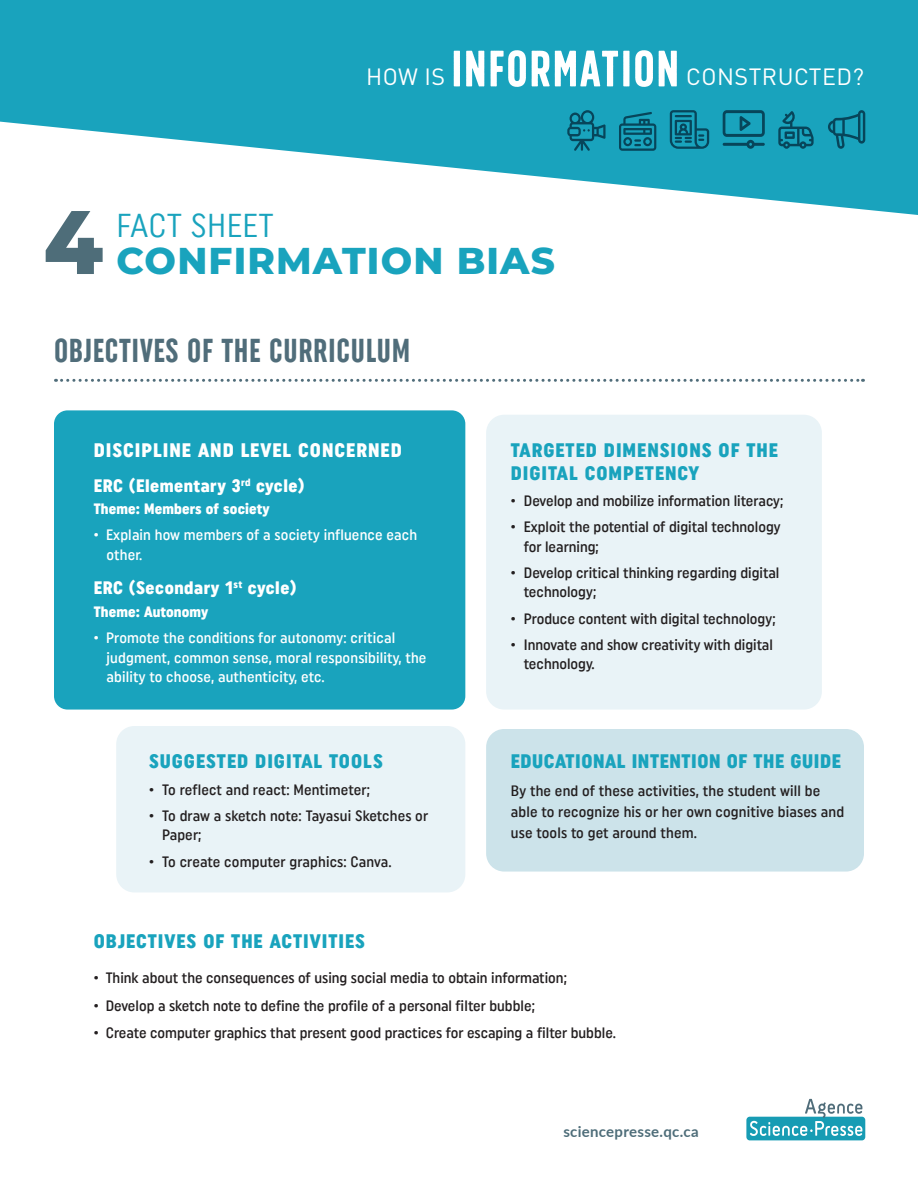
<style>
.page{position:relative;width:918px;height:1188px;background:#fff}
.page>*{position:absolute;margin:0;border:0;box-sizing:border-box;transform-origin:0 0}
.t1{font:800 90px "Montserrat";color:#4e6d79}
.Titre_1{font:51px "SS Nickson Six";letter-spacing:.02em;color:#fff}
.t2{font:800 37.35px "Montserrat";letter-spacing:.03em;color:#19a3bd}
.Titre_1-2{font:33px "Uniform Extra Condensed 3";letter-spacing:.02em;color:#506d7a}
.t3{font:33px "Uniform Condensed 6";letter-spacing:.01em;color:#19a3bd}
.t4{font:23.25px "DINOT";letter-spacing:.02em;color:#fff}
.Titre_3{font:19.5px/22.5px "Uniform Condensed 3";letter-spacing:.05em;color:#19a3bd}
.Titre_3-2{font:19.5px "Uniform Condensed 3";letter-spacing:.03em;color:#19a3bd}
.Titre_3-3{font:19.5px "Uniform Condensed 3";letter-spacing:.05em;color:#fff}
.t5{font:18px "Uniform Condensed 3";letter-spacing:.03em;color:#fff}
.t6{font:15px/19.5px "Uniform Condensed 2";color:#231f20}
.t7{font:15px/19.5px "Uniform Condensed 2";letter-spacing:.01em;color:#fff}
.t8{font:15px "Uniform Condensed 3";letter-spacing:.01em;color:#fff}
.t9{font:700 15px "Lato";letter-spacing:.02em;color:#4e6d79}
</style>
<div class="page">
<svg style="left:0;top:0;width:918px;height:215px;fill:#19a3bd"></svg>
<div style="left:54px;top:410px;width:411px;height:300px;background:#19a3bd;border-radius:14px"></div>
<div style="left:486px;top:415px;width:336px;height:295px;background:#e9f3f7;border-radius:18px"></div>
<div style="left:116px;top:726px;width:349px;height:166px;background:#e9f3f7;border-radius:18px"></div>
<div style="left:486px;top:729px;width:378px;height:143px;background:#cce3ea;border-radius:18px"></div>
<svg style="left:56px;top:379px;width:807px;height:3px"></svg>
<div style="left:746px;top:1117px;width:119px;height:23px;background:#179cb4;border-radius:3px"></div>
<svg style="left:750px;top:1099px;width:112px;height:37px"></svg>
<svg style="left:567px;top:110px;width:39px;height:41px;background:#13849d"></svg>
<svg style="left:619px;top:112px;width:37px;height:39px"></svg>
<svg style="left:670px;top:110px;width:39px;height:39px;background:#117a92"></svg>
<svg style="left:723px;top:110px;width:42px;height:39px;background:#128199"></svg>
<svg style="left:778px;top:111px;width:36px;height:38px"></svg>
<svg style="left:828px;top:110px;width:37px;height:39px"></svg>
<p class="t4" style="left:366px;top:61px;width:81px">HOW IS</p>
<p class="Titre_1" style="left:451px;top:38px;width:230px">INFORMATION</p>
<p class="t4" style="left:686px;top:61px;width:179px">CONSTRUCTED?</p>
<p class="t1" style="left:43px;top:176px;width:65px">4</p>
<p class="t3" style="left:117px;top:205px;width:159px">FACT SHEET</p>
<p class="t2" style="left:117px;top:233px;width:440px">CONFIRMATION BIAS</p>
<p class="Titre_1-2" style="left:54px;top:332px;width:358px">OBJECTIVES OF THE CURRICULUM</p>
<p class="Titre_3-3" style="left:94px;top:439px;width:310px">DISCIPLINE AND LEVEL CONCERNED</p>
<p class="t5" style="left:94px;top:475px;width:212px">ERC (Elementary 3<sup>rd</sup> cycle)</p>
<p class="t8" style="left:94px;top:500px;width:178px">Theme: Members of society</p>
<p class="t7" style="left:107px;top:525px;width:312px;text-indent:-13px">• Explain how members of a society influence each other.</p>
<p class="t5" style="left:94px;top:577px;width:204px">ERC (Secondary 1<sup>st</sup> cycle)</p>
<p class="t8" style="left:94px;top:603px;width:116px">Theme: Autonomy</p>
<p class="t7" style="left:107px;top:628px;width:321px;text-indent:-13px">• Promote the conditions for autonomy: critical judgment, common sense, moral responsibility, the ability to choose, authenticity, etc.</p>
<p class="Titre_3" style="left:149px;top:750px;width:235px">SUGGESTED DIGITAL TOOLS</p>
<p class="t6" style="left:149px;top:779px;width:222px">• To reflect and react: Mentimeter;</p>
<p class="t6" style="left:162px;top:806px;width:268px;text-indent:-13px">• To draw a sketch note: Tayasui Sketches or<br>Paper;</p>
<p class="t6" style="left:149px;top:851px;width:244px">• To create computer graphics: Canva.</p>
<p class="Titre_3" style="left:511px;top:439px;width:269px">TARGETED DIMENSIONS OF THE<br>DIGITAL COMPETENCY</p>
<p class="t6" style="left:511px;top:491px;width:274px">• Develop and mobilize information literacy;</p>
<p class="t6" style="left:524px;top:517px;width:258px;text-indent:-13px">• Exploit the potential of digital technology for learning;</p>
<p class="t6" style="left:524px;top:563px;width:257px;text-indent:-13px">• Develop critical thinking regarding digital technology;</p>
<p class="t6" style="left:511px;top:608px;width:266px">• Produce content with digital technology;</p>
<p class="t6" style="left:524px;top:635px;width:251px;text-indent:-13px">• Innovate and show creativity with digital technology.</p>
<p class="Titre_3-2" style="left:511px;top:750px;width:332px">EDUCATIONAL INTENTION OF THE GUIDE</p>
<p class="t6" style="left:511px;top:780px;width:335px;line-height:21px">By the end of these activities, the student will be able to recognize his or her own cognitive biases and use tools to get around them.</p>
<p class="Titre_3" style="left:94px;top:930px;width:273px">OBJECTIVES OF THE ACTIVITIES</p>
<p class="t6" style="left:94px;top:968px;width:475px">• Think about the consequences of using social media to obtain information;</p>
<p class="t6" style="left:94px;top:995px;width:443px">• Develop a sketch note to define the profile of a personal filter bubble;</p>
<p class="t6" style="left:94px;top:1023px;width:524px">• Create computer graphics that present good practices for escaping a filter bubble.</p>
<p class="t9" style="left:563px;top:1120px;width:137px">sciencepresse.qc.ca</p>
</div>
